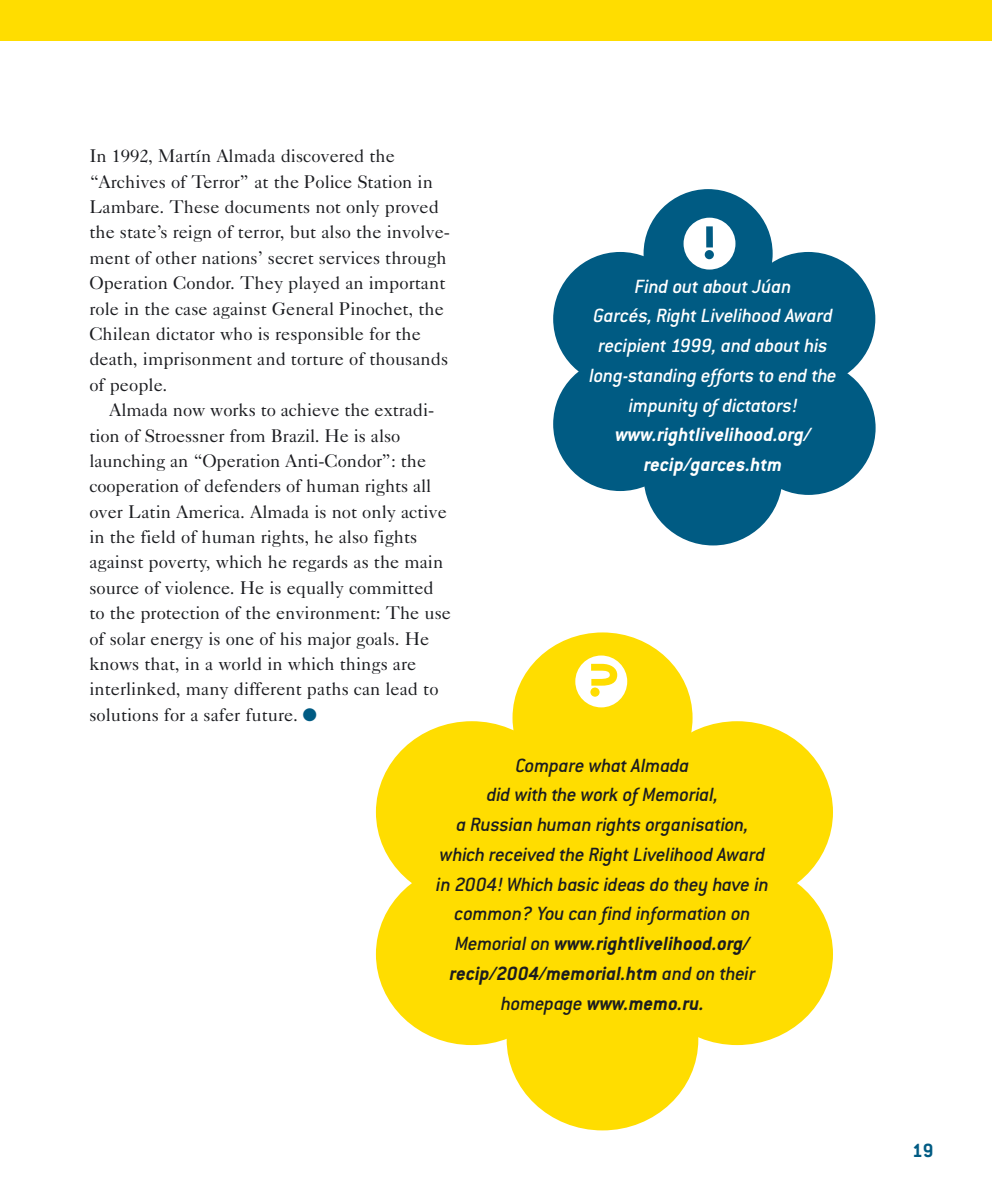
<style>
.page{position:relative;width:993px;height:1191px;background:#fff}
.page>*{position:absolute;margin:0;border:0;box-sizing:border-box;transform-origin:0 0}
.t1{font:66.5px "Ha Manga Irregular LL";color:#fff}
.t2{font:italic 500 21px/29.8px "Conduit ITC";letter-spacing:-.01em;color:#1b1c20;text-align:center}
.t3{font:italic 500 21px/29.8px "Conduit ITC";letter-spacing:-.01em;color:#fff;text-align:center}
.t4{font:italic 700 21px/29.8px "Conduit ITC";color:#fff;text-align:center}
.t5{font:700 21px "Conduit ITC";color:#005b83}
.t6{font:18.38px/25.4px "Caslon Five Forty";color:#1b1c20}
.s1{font-family:"European Pi Three";color:#005b83}
.s2{font-weight:700}
</style>
<div class="page">
<div style="left:0;top:1px;width:990px;height:40px;background:#fd0"></div>
<div style="left:553px;top:252px;width:134px;height:134px;background:#005b83;border-radius:50%"></div>
<div style="left:553px;top:357px;width:134px;height:134px;background:#005b83;border-radius:50%"></div>
<div style="left:643px;top:189px;width:129px;height:129px;background:#005b83;border-radius:50%"></div>
<div style="left:741px;top:252px;width:134px;height:134px;background:#005b83;border-radius:50%"></div>
<div style="left:741px;top:361px;width:134px;height:134px;background:#005b83;border-radius:50%"></div>
<div style="left:643px;top:406px;width:139px;height:139px;background:#005b83;border-radius:50%"></div>
<div style="left:637px;top:297px;width:166px;height:134px;background:#005b83"></div>
<div style="left:376px;top:721px;width:191px;height:182px;background:#fd0;border-radius:50%"></div>
<div style="left:376px;top:863px;width:191px;height:182px;background:#fd0;border-radius:50%"></div>
<div style="left:512px;top:632px;width:180px;height:171px;background:#fd0;border-radius:50%"></div>
<div style="left:641px;top:721px;width:191px;height:182px;background:#fd0;border-radius:50%"></div>
<div style="left:641px;top:863px;width:191px;height:182px;background:#fd0;border-radius:50%"></div>
<div style="left:506px;top:948px;width:192px;height:182px;background:#fd0;border-radius:50%"></div>
<div style="left:479px;top:786px;width:290px;height:220px;background:#fd0"></div>
<p class="t6" style="left:89px;top:145px;width:362px">In 1992, Martín Almada discovered the “Archives of Terror” at the Police Station in Lambare. These documents not only proved the state’s reign of terror, but also the involve&shy;ment of other nations’ secret services through Operation Condor. They played an important role in the case against General Pinochet, the Chilean dictator who is responsible for the death, imprisonment and torture of thousands of people.</p>
<p class="t6" style="left:89px;top:399px;width:363px;text-indent:20px">Almada now works to achieve the extradi&shy;tion of Stroessner from Brazil. He is also launching an “Operation Anti-Condor”: the cooperation of defenders of human rights all over Latin America. Almada is not only active in the field of human rights, he also fights against poverty, which he regards as the main source of violence. He is equally committed to the protection of the environment: The use of solar energy is one of his major goals. He knows that, in a world in which things are interlinked, many different paths can lead to solutions for a safer future. <span class="s1">-</span></p>
<h1 class="t1" style="left:678px;top:207px;width:63px">!</h1>
<p class="t3" style="left:589px;top:273px;width:248px">Find out about Júan<br>Garcés, Right Livelihood Award recipient 1999, and about his long-standing efforts to end the impunity of dictators!</p>
<p class="t4" style="left:615px;top:422px;width:197px">www.rightlivelihood.org/ recip/garces.htm</p>
<h1 class="t1" style="left:569px;top:645px;width:63px">?</h1>
<p class="t2" style="left:436px;top:752px;width:334px">Compare what Almada<br>did with the work of Memorial,<br>a Russian human rights organisation, which received the Right Livelihood Award in 2004! Which basic ideas do they have in common? You can find information on Memorial on <span class="s2">www.rightlivelihood.org/ recip/2004/memorial.htm</span> and on their homepage <span class="s2">www.memo.ru.</span></p>
<p class="t5" style="left:911px;top:1143px;width:23px">19</p>
</div>
